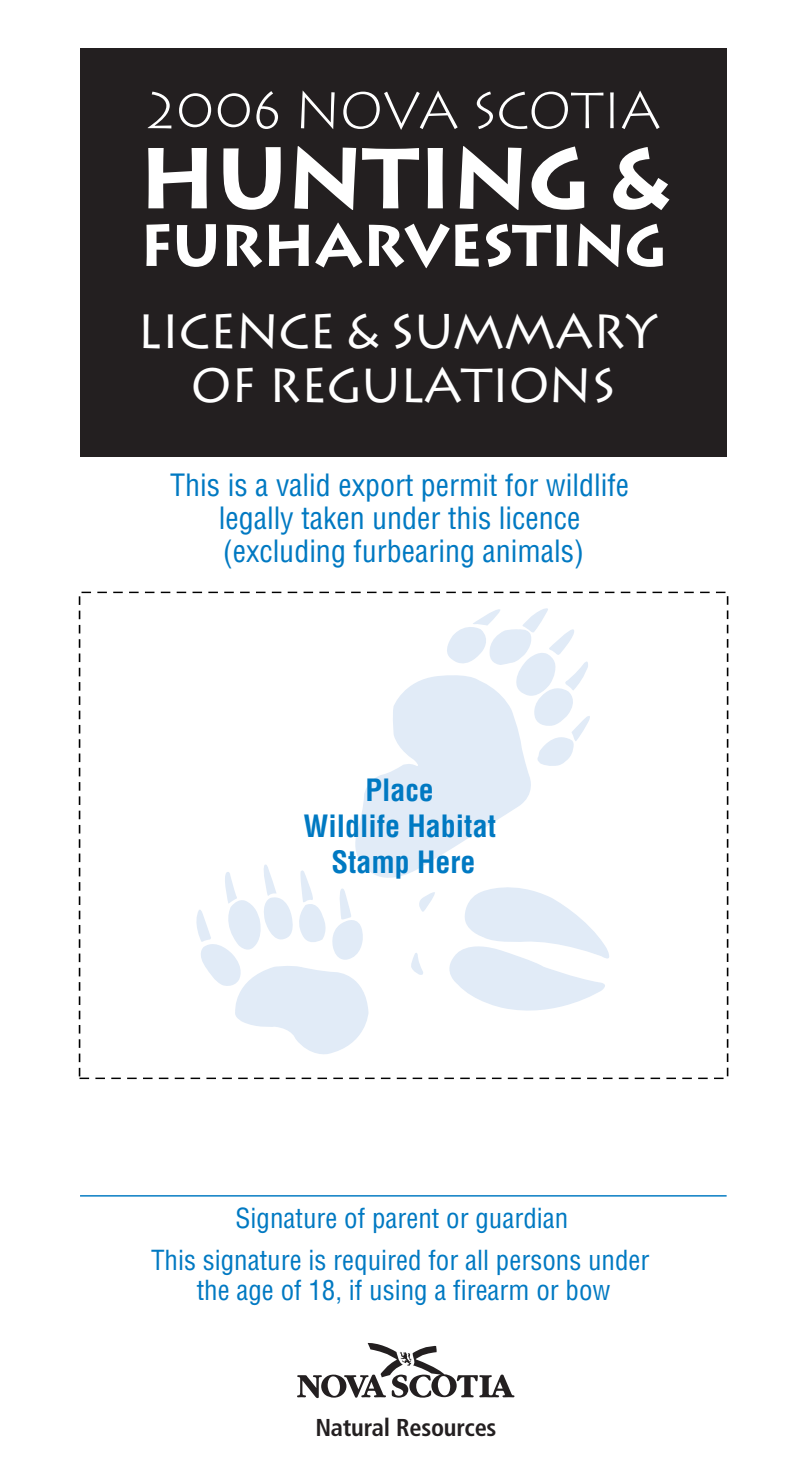
<style>
.page{position:relative;width:810px;height:1458px;background:#fff}
.page>*{position:absolute;margin:0;border:0;box-sizing:border-box;transform-origin:0 0}
.t1{font:700 85.5px "Lithos";letter-spacing:-.015em;color:#fff}
.t2{font:700 58.2px "Lithos";letter-spacing:-.02em;color:#fff}
.t3{font:300 51px "Lithos";letter-spacing:-.025em;color:#fff}
.t4{font:48px/54px "Lithos";letter-spacing:-.025em;color:#fff;text-align:center}
.t5{font:condensed 30px/33px "Helvetica";color:#0079c2;text-align:center}
.t6{font:700 condensed 30px/36px "Helvetica";color:#0079c2;text-align:center}
.t7{font:condensed 27px/30px "Helvetica";color:#0079c2;text-align:center}
.t8{font:700 condensed 24.3px "Frutiger";letter-spacing:-.01em;color:#231f20}
</style>
<div class="page">
<svg style="left:196px;top:608px;width:413px;height:446px"></svg>
<div style="left:80px;top:48px;width:647px;height:408px;background:#231f20"></div>
<div style="left:79px;top:592px;width:649px;height:487px;border:2px dashed #000"></div>
<hr style="left:80px;top:1195px;width:647px;height:2px;background:#0079c2">
<svg style="left:297px;top:1343px;width:217px;height:55px"></svg>
<h3 class="t3" style="left:146px;top:81px;width:515px">2006 NOVA SCOTIA</h3>
<h1 class="t1" style="left:138px;top:129px;width:532px">HUNTING &amp;</h1>
<h2 class="t2" style="left:139px;top:212px;width:530px">FURHARVESTING</h2>
<h3 class="t4" style="left:137px;top:304px;width:522px">LICENCE &amp; SUMMARY<br>OF REGULATIONS</h3>
<p class="t5" style="left:170px;top:471px;width:461px">This is a valid export permit for wildlife legally taken under this licence (excluding furbearing animals)</p>
<p class="t6" style="left:303px;top:774px;width:194px">Place<br>Wildlife Habitat<br>Stamp Here</p>
<p class="t7" style="left:236px;top:1205px;width:334px">Signature of parent or guardian</p>
<p class="t7" style="left:151px;top:1248px;width:500px">This signature is required for all persons under the age of 18, if using a firearm or bow</p>
<p class="t8" style="left:315px;top:1418px;width:183px">Natural Resources</p>
</div>
